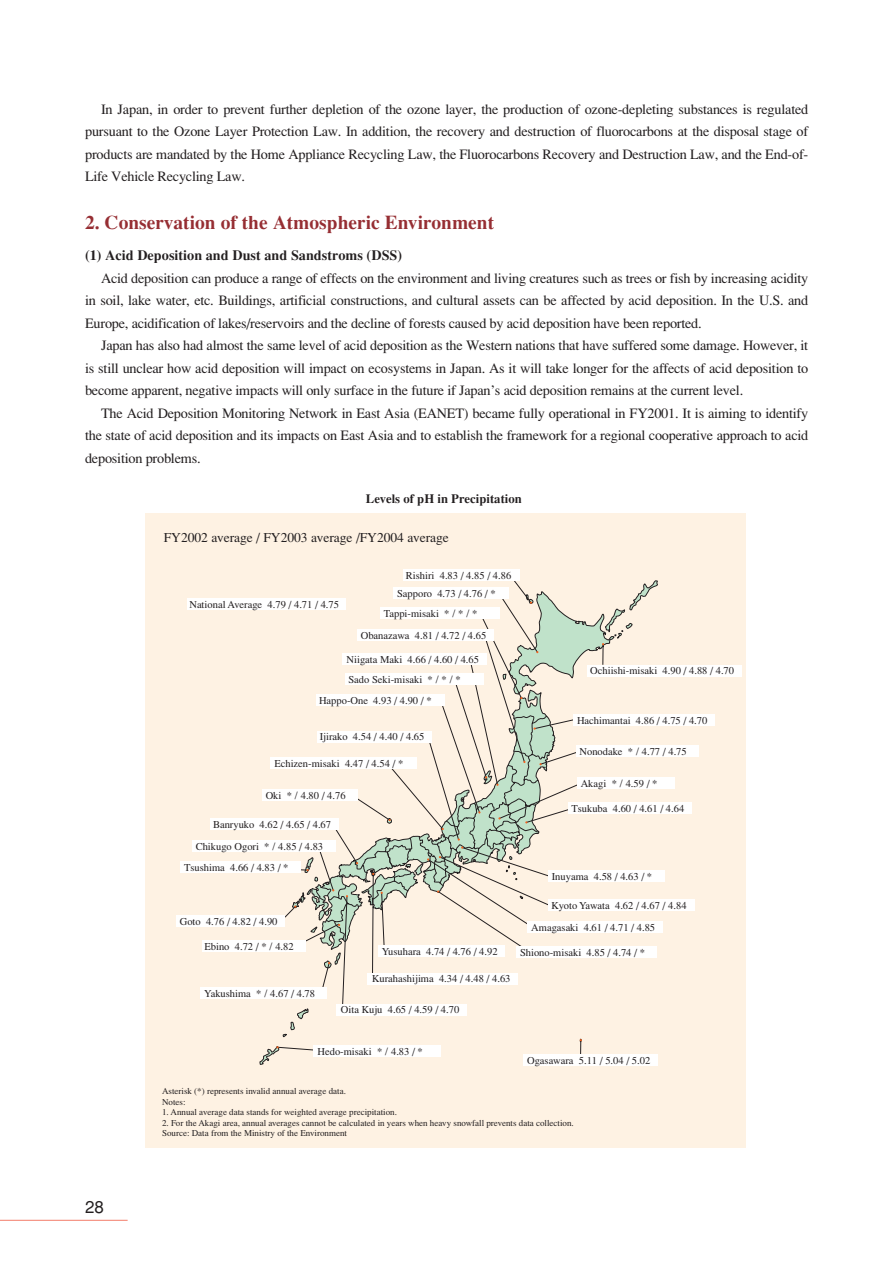
<style>
.page{position:relative;width:893px;height:1263px;background:#fff}
.page>*{position:absolute;margin:0;border:0;box-sizing:border-box;transform-origin:0 0}
.t1{font:700 19.5px "Times";color:#962e33}
.t2{font:500 16.95px "Gothic BBB";color:#231f20}
.t3{font:14.25px/22.5px "Times";letter-spacing:-.015em;color:#231f20;text-align:justify}
.t4{font:700 14.25px "Times";color:#231f20}
.t5{font:13.5px "Times";color:#231f20}
.t6{font:700 12.75px "Times";color:#231f20}
.t7{font:10.5px/18.5px "Times";color:#231f20}
.t8{font:9px/10.5px "Times";color:#231f20}
.s1{font-family:"Gothic BBB";font-weight:500}
</style>
<div class="page">
<hr style="left:0;top:1220px;width:128px;height:1px;background:#f48472">
<div style="left:145px;top:513px;width:601px;height:635px;background:#fef2e3"></div>
<svg style="left:259px;top:1046px;width:20px;height:19px"></svg>
<div style="left:403px;top:569px;width:116px;height:12px;background:#fff"></div>
<div style="left:176px;top:915px;width:109px;height:12px;background:#fff"></div>
<div style="left:202px;top:940px;width:104px;height:12px;background:#fff"></div>
<div style="left:573px;top:714px;width:142px;height:12px;background:#fff"></div>
<div style="left:587px;top:665px;width:154px;height:12px;background:#fff"></div>
<div style="left:576px;top:745px;width:122px;height:11px;background:#fff"></div>
<div style="left:568px;top:802px;width:123px;height:12px;background:#fff"></div>
<div style="left:548px;top:870px;width:117px;height:12px;background:#fff"></div>
<div style="left:548px;top:899px;width:146px;height:12px;background:#fff"></div>
<div style="left:527px;top:921px;width:135px;height:12px;background:#fff"></div>
<div style="left:368px;top:973px;width:150px;height:12px;background:#fff"></div>
<div style="left:336px;top:1004px;width:130px;height:12px;background:#fff"></div>
<div style="left:200px;top:987px;width:127px;height:12px;background:#fff"></div>
<div style="left:313px;top:1045px;width:127px;height:12px;background:#fff"></div>
<div style="left:523px;top:1054px;width:135px;height:12px;background:#fff"></div>
<div style="left:270px;top:757px;width:146px;height:12px;background:#fff"></div>
<div style="left:263px;top:789px;width:95px;height:12px;background:#fff"></div>
<div style="left:210px;top:818px;width:128px;height:12px;background:#fff"></div>
<div style="left:180px;top:861px;width:121px;height:12px;background:#fff"></div>
<div style="left:192px;top:840px;width:143px;height:12px;background:#fff"></div>
<div style="left:187px;top:598px;width:159px;height:11px;background:#fff"></div>
<svg style="left:292px;top:580px;width:366px;height:388px"></svg>
<div style="left:577px;top:777px;width:98px;height:12px;background:#fff"></div>
<p class="t3" style="left:85px;top:99px;width:724px;text-indent:16px">In Japan, in order to prevent further depletion of the ozone layer, the production of ozone-depleting substances is regulated pursuant to the Ozone Layer Protection Law. In addition, the recovery and destruction of fluorocarbons at the disposal stage of products are mandated by the Home Appliance Recycling Law, the Fluorocarbons Recovery and Destruction Law, and the End-of-Life Vehicle Recycling Law.</p>
<h1 class="t1" style="left:85px;top:216px;width:410px">2. Conservation of the Atmospheric Environment</h1>
<p class="t4" style="left:85px;top:250px;width:319px">(1) Acid Deposition and Dust and Sandstroms (DSS)</p>
<p class="t3" style="left:85px;top:268px;width:724px;text-indent:16px">Acid deposition can produce a range of effects on the environment and living creatures such as trees or fish by increasing acidity in soil, lake water, etc. Buildings, artificial constructions, and cultural assets can be affected by acid deposition. In the U.S. and Europe, acidification of lakes/reservoirs and the decline of forests caused by acid deposition have been reported.</p>
<p class="t3" style="left:85px;top:335px;width:724px;text-indent:16px">Japan has also had almost the same level of acid deposition as the Western nations that have suffered some damage. However, it is still unclear how acid deposition will impact on ecosystems in Japan. As it will take longer for the affects of acid deposition to become apparent, negative impacts will only surface in the future if Japan’s acid deposition remains at the current level.</p>
<p class="t3" style="left:85px;top:403px;width:724px;text-indent:16px">The Acid Deposition Monitoring Network in East Asia (EANET) became fully operational in FY2001. It is aiming to identify the state of acid deposition and its impacts on East Asia and to establish the framework for a regional cooperative approach to acid deposition problems.</p>
<p class="t6" style="left:366px;top:494px;width:158px">Levels of pH in Precipitation</p>
<p class="t5" style="left:164px;top:532px;width:287px">FY2002 average / FY2003 average /FY2004 average</p>
<p class="t7" style="left:397px;top:567px;width:116px;text-indent:9px">Rishiri 4.83 / 4.85 / 4.86<br>Sapporo 4.73 / 4.76 / *</p>
<p class="t7" style="left:189px;top:596px;width:151px">National Average 4.79 / 4.71 / 4.75</p>
<p class="t7" style="left:361px;top:604px;width:127px;line-height:21.5px;text-indent:23px">Tappi-misaki * <span class="s1">/</span> * <span class="s1">/</span> *<br>Obanazawa 4.81 / 4.72 / 4.65</p>
<p class="t7" style="left:346px;top:650px;width:134px;line-height:19.8px">Niigata Maki 4.66 / 4.60 / 4.65<br>Sado Seki-misaki * <span class="s1">/</span> * <span class="s1">/</span> *</p>
<p class="t7" style="left:319px;top:692px;width:114px">Happo-One 4.93 / 4.90 / *</p>
<p class="t7" style="left:590px;top:663px;width:145px">Ochiishi-misaki 4.90 / 4.88 / 4.70</p>
<p class="t7" style="left:320px;top:728px;width:106px">Ijirako 4.54 / 4.40 / 4.65</p>
<p class="t7" style="left:274px;top:755px;width:130px">Echizen-misaki 4.47 / 4.54 / *</p>
<p class="t7" style="left:266px;top:787px;width:81px">Oki * <span class="s1">/</span> 4.80 / 4.76</p>
<p class="t7" style="left:213px;top:816px;width:120px">Banryuko 4.62 / 4.65 / 4.67</p>
<p class="t7" style="left:184px;top:859px;width:106px">Tsushima 4.66 / 4.83 / *</p>
<p class="t7" style="left:196px;top:838px;width:129px">Chikugo Ogori * <span class="s1">/</span> 4.85 / 4.83</p>
<p class="t7" style="left:180px;top:913px;width:99px">Goto 4.76 / 4.82 / 4.90</p>
<p class="t7" style="left:577px;top:712px;width:132px">Hachimantai 4.86 / 4.75 / 4.70</p>
<p class="t7" style="left:579px;top:743px;width:109px">Nonodake * <span class="s1">/</span> 4.77 / 4.75</p>
<p class="t7" style="left:580px;top:775px;width:78px">Akagi * <span class="s1">/</span> 4.59 / *</p>
<p class="t7" style="left:571px;top:801px;width:114px">Tsukuba 4.60 / 4.61 / 4.64</p>
<p class="t7" style="left:551px;top:868px;width:102px">Inuyama 4.58 / 4.63 / *</p>
<p class="t7" style="left:531px;top:896px;width:157px;line-height:21.9px;text-indent:20px">Kyoto Yawata 4.62 / 4.67 / 4.84<br>Amagasaki 4.61 / 4.71 / 4.85</p>
<p class="t7" style="left:204px;top:938px;width:91px">Ebino 4.72 / * <span class="s1">/</span> 4.82</p>
<p class="t7" style="left:204px;top:985px;width:112px">Yakushima * <span class="s1">/</span> 4.67 / 4.78</p>
<p class="t7" style="left:382px;top:943px;width:117px">Yusuhara 4.74 / 4.76 / 4.92</p>
<p class="t7" style="left:520px;top:945px;width:126px">Shiono-misaki 4.85 / 4.74 / *</p>
<p class="t7" style="left:372px;top:971px;width:140px">Kurahashijima 4.34 / 4.48 / 4.63</p>
<p class="t7" style="left:341px;top:1002px;width:120px">Oita Kuju 4.65 / 4.59 / 4.70</p>
<p class="t7" style="left:317px;top:1043px;width:107px">Hedo-misaki * <span class="s1">/</span> 4.83 / *</p>
<p class="t7" style="left:527px;top:1052px;width:125px">Ogasawara 5.11 / 5.04 / 5.02</p>
<p class="t2" style="left:85px;top:1200px;width:20px">28</p>
<p class="t8" style="left:162px;top:1087px;width:185px">Asterisk (*) represents invalid annual average data.<br>Notes:</p>
<p class="t8" style="left:162px;top:1108px;width:236px">1. Annual average data stands for weighted average precipitation.</p>
<p class="t8" style="left:162px;top:1118px;width:413px">2. For the Akagi area, annual averages cannot be calculated in years when heavy snowfall prevents data collection.<br>Source: Data from the Ministry of the Environment</p>
</div>
